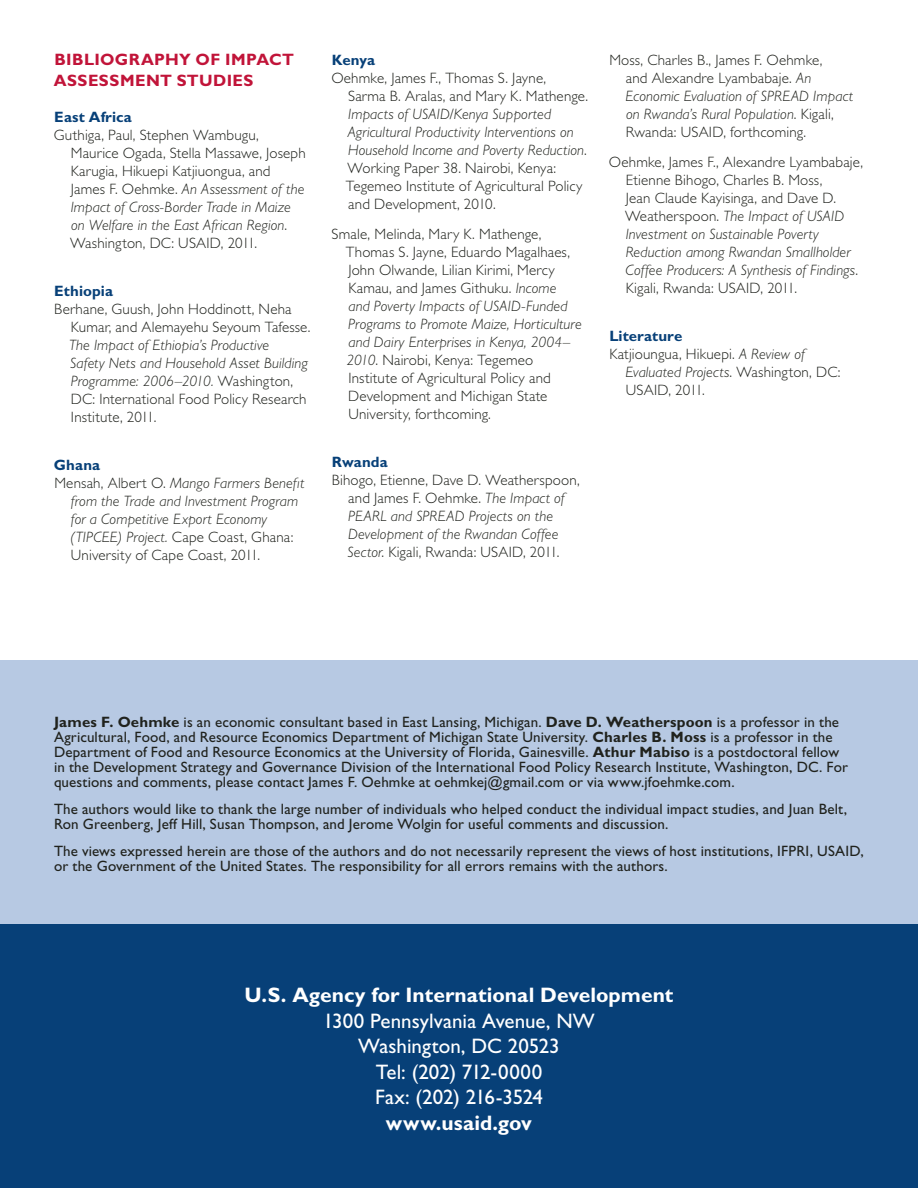
<style>
.page{position:relative;width:918px;height:1188px;background:#fff}
.page>*{position:absolute;margin:0;border:0;box-sizing:border-box;transform-origin:0 0}
.t1{font:21px/25.5px "Gill Sans";color:#fff;text-align:center}
.t2{font:700 21px "Gill Sans";letter-spacing:.005em;color:#fff}
.head_1{font:700 16.5px/21px "Gill Sans";letter-spacing:.025em;color:#c11439}
.reference{font:300 15px/18px "Gill Sans";letter-spacing:.01em;color:#20221d}
.t3{font:15px/15px "Gill Sans";letter-spacing:.01em;color:#20221d}
.reference-2{font:italic 300 15px/18px "Gill Sans";letter-spacing:.005em;color:#20221d}
.head_2{font:700 15px "Gill Sans";letter-spacing:.005em;color:#074078}
.s1{font-style:italic}
.s2{font-style:normal}
.s3{font-weight:700}
</style>
<div class="page">
<div style="left:0;top:924px;width:918px;height:264px;background:#074078"></div>
<div style="left:0;top:660px;width:918px;height:264px;background:#b7c9e3"></div>
<hr style="left:917px;top:396px;width:1px;height:264px;background:#074078">
<p class="head_1" style="left:54px;top:48px;width:242px">BIBLIOGRAPHY OF IMPACT<br>ASSESSMENT STUDIES</p>
<p class="head_2" style="left:54px;top:108px;width:79px">East Africa</p>
<p class="reference" style="left:70px;top:126px;width:237px;text-indent:-16px">Guthiga, Paul, Stephen Wambugu, Maurice Ogada, Stella Massawe, Joseph Karugia, Hikuepi Katjiuongua, and James F. Oehmke. <span class="s1">An Assessment of the Impact of Cross-Border Trade in Maize on Welfare in the East African Region</span>.<br>Washington, DC: USAID, 2011.</p>
<p class="head_2" style="left:54px;top:282px;width:60px">Ethiopia</p>
<p class="reference" style="left:69px;top:300px;width:243px;text-indent:-15px">Berhane, Guush, John Hoddinott, Neha Kumar, and Alemayehu Seyoum Tafesse.<br><span class="s1">The Impact of Ethiopia’s Productive<br>Safety Nets and Household Asset Building Programme: 2006–2010.</span> Washington, DC: International Food Policy Research Institute, 2011.</p>
<p class="head_2" style="left:54px;top:456px;width:48px">Ghana</p>
<p class="reference-2" style="left:71px;top:474px;width:235px;text-indent:-16px"><span class="s2">Mensah, Albert O.</span> Mango Farmers Benefit from the Trade and Investment Program for a Competitive Export Economy (TIPCEE) Project. <span class="s2">Cape Coast, Ghana:<br>University of Cape Coast, 2011.</span></p>
<p class="head_2" style="left:332px;top:51px;width:45px">Kenya</p>
<p class="reference" style="left:346px;top:69px;width:244px;text-indent:-15px">Oehmke, James F., Thomas S. Jayne,<br>Sarma B. Aralas, and Mary K. Mathenge.<br><span class="s1">Impacts of USAID/Kenya Supported Agricultural Productivity Interventions on Household Income and Poverty Reduction</span>.<br>Working Paper 38. Nairobi, Kenya:<br>Tegemeo Institute of Agricultural Policy and Development, 2010.</p>
<p class="reference" style="left:346px;top:225px;width:237px;text-indent:-14px">Smale, Melinda, Mary K. Mathenge, Thomas S. Jayne, Eduardo Magalhaes, John Olwande, Lilian Kirimi, Mercy Kamau, and James Githuku. <span class="s1">Income<br>and Poverty Impacts of USAID-Funded Programs to Promote Maize, Horticulture and Dairy Enterprises in Kenya, 2004– 2010</span>. Nairobi, Kenya: Tegemeo Institute of Agricultural Policy and Development and Michigan State University, forthcoming.</p>
<p class="head_2" style="left:332px;top:453px;width:57px">Rwanda</p>
<p class="reference" style="left:348px;top:471px;width:234px;text-indent:-16px">Bihogo, Etienne, Dave D. Weatherspoon, and James F. Oehmke. <span class="s1">The Impact of PEARL and SPREAD Projects on the Development of the Rwandan Coffee Sector</span>. Kigali, Rwanda: USAID, 2011.</p>
<p class="reference" style="left:626px;top:51px;width:229px;text-indent:-16px">Moss, Charles B., James F. Oehmke,<br>and Alexandre Lyambabaje. <span class="s1">An Economic Evaluation of SPREAD Impact on Rwanda’s Rural Population</span>. Kigali, Rwanda: USAID, forthcoming.</p>
<p class="reference" style="left:625px;top:153px;width:239px;text-indent:-16px">Oehmke, James F., Alexandre Lyambabaje, Etienne Bihogo, Charles B. Moss,<br>Jean Claude Kayisinga, and Dave D.<br>Weatherspoon. <span class="s1">The Impact of USAID Investment on Sustainable Poverty Reduction among Rwandan Smallholder Coffee Producers: A Synthesis of Findings</span>.<br>Kigali, Rwanda: USAID, 2011.</p>
<p class="head_2" style="left:609px;top:327px;width:74px">Literature</p>
<p class="reference" style="left:626px;top:345px;width:216px;text-indent:-16px">Katjioungua, Hikuepi. <span class="s1">A Review of<br>Evaluated Projects</span>. Washington, DC:<br>USAID, 2011.</p>
<p class="t3" style="left:54px;top:714px;width:796px"><span class="s3">James F. Oehmke</span> is an economic consultant based in East Lansing, Michigan. <span class="s3">Dave D. Weatherspoon</span> is a professor in the Agricultural, Food, and Resource Economics Department of Michigan State University. <span class="s3">Charles B. Moss</span> is a professor in the Department of Food and Resource Economics at the University of Florida, Gainesville. <span class="s3">Athur Mabiso</span> is a postdoctoral fellow in the Development Strategy and Governance Division of the International Food Policy Research Institute, Washington, DC. For questions and comments, please contact James F. Oehmke at oehmkej@gmail.com or via www.jfoehmke.com.</p>
<p class="t3" style="left:54px;top:801px;width:795px">The authors would like to thank the large number of individuals who helped conduct the individual impact studies, and Juan Belt,<br>Ron Greenberg, Jeff Hill, Susan Thompson, and Jerome Wolgin for useful comments and discussion.</p>
<p class="t3" style="left:54px;top:843px;width:811px">The views expressed herein are those of the authors and do not necessarily represent the views of host institutions, IFPRI, USAID, or the Government of the United States. The responsibility for all errors remains with the authors.</p>
<h1 class="t2" style="left:244px;top:982px;width:431px">U.S. Agency for International Development</h1>
<h1 class="t1" style="left:323px;top:1008px;width:273px">1300 Pennsylvania Avenue, NW<br>Washington, DC 20523<br>Tel: (202) 712-0000<br>Fax: (202) 216-3524</h1>
<h1 class="t2" style="left:386px;top:1110px;width:148px">www.usaid.gov</h1>
</div>
